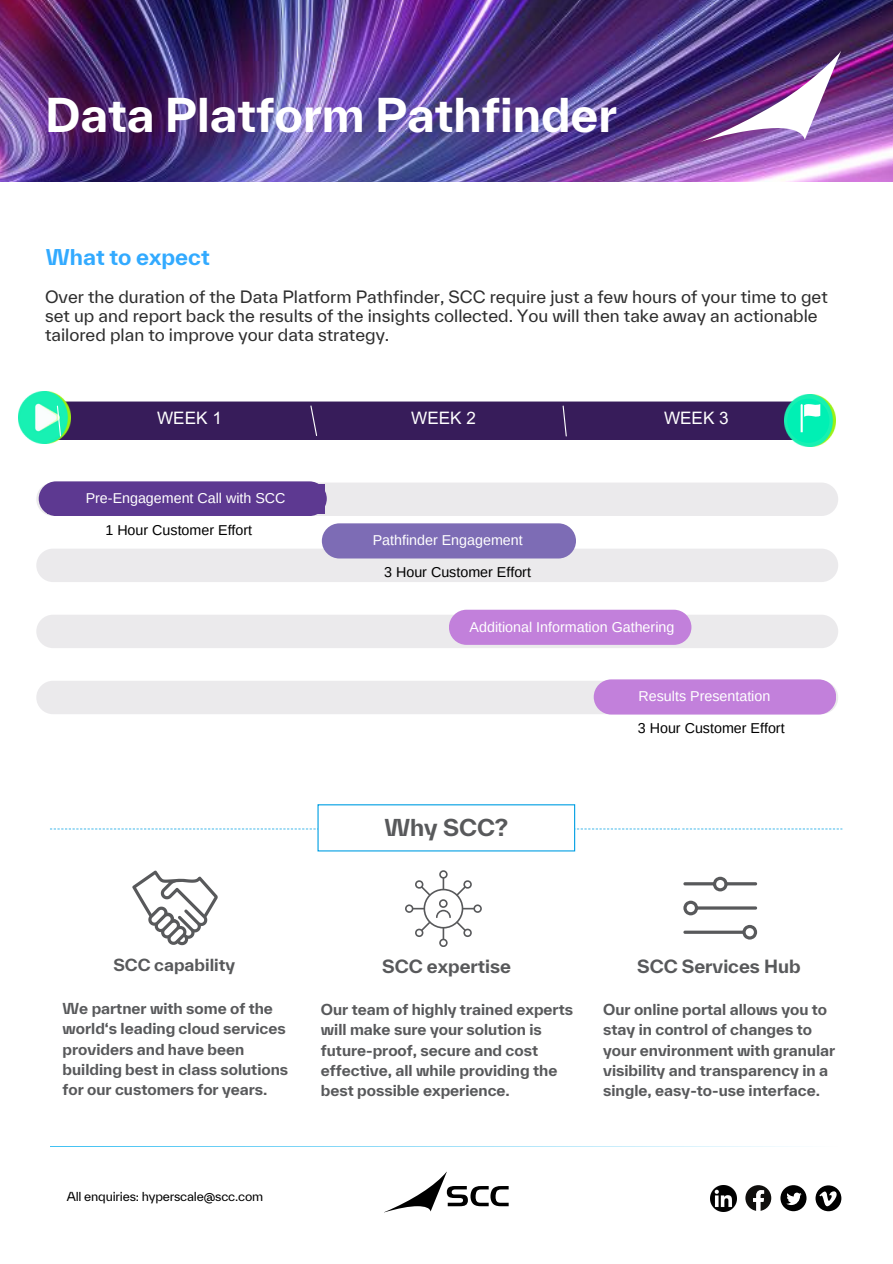
<style>
.page{position:relative;width:893px;height:1264px;background:#fff}
.page>*{position:absolute;margin:0;border:0;box-sizing:border-box;transform-origin:0 0}
.t1{font:700 45px "TWK Everett";color:#fff}
.t2{font:700 22.5px "TWK Everett";color:#58595b}
.t3{font:700 21px "TWK Everett";color:#32aaff}
.t4{font:700 17.55px "TWK Everett";color:#58595b}
.t5{font:17.1px "Arial MT Pro";color:#fff}
.t6{font:16.5px/19px "TWK Everett";color:#2e2e2e}
.t7{font:700 16.05px "TWK Everett";color:#58595b}
.t8{font:700 14.55px/20.2px "TWK Everett";color:#58595b}
.t9{font:14.25px "Arimo";color:#fff}
.t10{font:14.25px "Arimo";color:#000}
.t11{font:12px "TWK Everett";letter-spacing:-.015em;color:#000}
</style>
<div class="page">
<svg style="left:54px;top:804px;width:521px;height:47px"></svg>
<svg style="left:132px;top:870px;width:86px;height:75px"></svg>
<svg style="left:405px;top:870px;width:76px;height:76px"></svg>
<svg style="left:683px;top:900px;width:74px;height:15px"></svg>
<svg style="left:683px;top:924px;width:74px;height:15px"></svg>
<svg style="left:683px;top:876px;width:74px;height:15px"></svg>
<img style="left:0;top:0;width:892px;height:181px">
<img style="left:700px;top:51px;width:141px;height:91px">
<svg style="left:385px;top:1171px;width:123px;height:41px"></svg>
<svg style="left:745px;top:1185px;width:26px;height:25px"></svg>
<svg style="left:780px;top:1185px;width:26px;height:25px"></svg>
<svg style="left:815px;top:1185px;width:26px;height:26px"></svg>
<img style="left:710px;top:1185px;width:26px;height:26px">
<div style="left:36px;top:482px;width:802px;height:34px;background:#ebeaec;border-radius:17px"></div>
<div style="left:36px;top:548px;width:802px;height:34px;background:#ebeaec;border-radius:17px"></div>
<div style="left:36px;top:614px;width:802px;height:34px;background:#ebeaec;border-radius:17px"></div>
<div style="left:36px;top:680px;width:802px;height:34px;background:#ebeaec;border-radius:17px"></div>
<div style="left:449px;top:609px;width:242px;height:36px;background:#c280db;border-radius:18px"></div>
<div style="left:39px;top:481px;width:288px;height:35px;background:#5d3991;border-radius:17px"></div>
<div style="left:47px;top:484px;width:277px;height:29px;background:#5d3991"></div>
<div style="left:41px;top:401px;width:787px;height:39px;background:#371c5a;border-radius:19px"></div>
<img style="left:19px;top:392px;width:52px;height:51px">
<img style="left:784px;top:395px;width:51px;height:51px">
<div style="left:787px;top:398px;width:42px;height:45px;background:#00f0b4;border-radius:50%"></div>
<svg style="left:800px;top:404px;width:20px;height:28px"></svg>
<svg style="left:310px;top:405px;width:8px;height:31px"></svg>
<svg style="left:56px;top:405px;width:6px;height:32px"></svg>
<svg style="left:562px;top:405px;width:5px;height:32px"></svg>
<div style="left:322px;top:523px;width:254px;height:35px;background:#7d6cb5;border-radius:18px"></div>
<div style="left:593px;top:679px;width:243px;height:35px;background:#c280db;border-radius:18px"></div>
<p class="t1" style="left:45px;top:86px;width:573px">Data Platform Pathfinder</p>
<p class="t3" style="left:46px;top:244px;width:165px">What to expect</p>
<p class="t6" style="left:45px;top:287px;width:784px">Over the duration of the Data Platform Pathfinder, SCC require just a few hours of your time to get set up and report back the results of the insights collected. You will then take away an actionable tailored plan to improve your data strategy.</p>
<p class="t5" style="left:157px;top:411px;width:66px">WEEK 1</p>
<p class="t5" style="left:411px;top:412px;width:66px">WEEK 2</p>
<p class="t5" style="left:664px;top:412px;width:66px">WEEK 3</p>
<p class="t9" style="left:86px;top:490px;width:201px">Pre-Engagement Call with SCC</p>
<p class="t10" style="left:105px;top:521px;width:148px">1 Hour Customer Effort</p>
<p class="t9" style="left:372px;top:531px;width:151px">Pathfinder Engagement</p>
<p class="t10" style="left:384px;top:563px;width:148px">3 Hour Customer Effort</p>
<p class="t9" style="left:469px;top:619px;width:206px">Additional Information Gathering</p>
<p class="t9" style="left:638px;top:688px;width:133px">Results Presentation</p>
<p class="t2" style="left:384px;top:813px;width:125px">Why SCC?</p>
<p class="t10" style="left:637px;top:719px;width:148px">3 Hour Customer Effort</p>
<p class="t7" style="left:113px;top:955px;width:123px">SCC capability</p>
<p class="t8" style="left:63px;top:998px;width:227px">We partner with some of the world‘s leading cloud services providers and have been building best in class solutions for our customers for years.</p>
<p class="t4" style="left:382px;top:955px;width:130px">SCC expertise</p>
<p class="t8" style="left:321px;top:999px;width:254px">Our team of highly trained experts will make sure your solution is future-proof, secure and cost effective, all while providing the best possible experience.</p>
<p class="t4" style="left:637px;top:955px;width:165px">SCC Services Hub</p>
<p class="t8" style="left:603px;top:999px;width:233px">Our online portal allows you to stay in control of changes to your environment with granular visibility and transparency in a single, easy-to-use interface.</p>
<p class="t11" style="left:67px;top:1188px;width:198px">All enquiries: hyperscale@scc.com</p>
</div>
